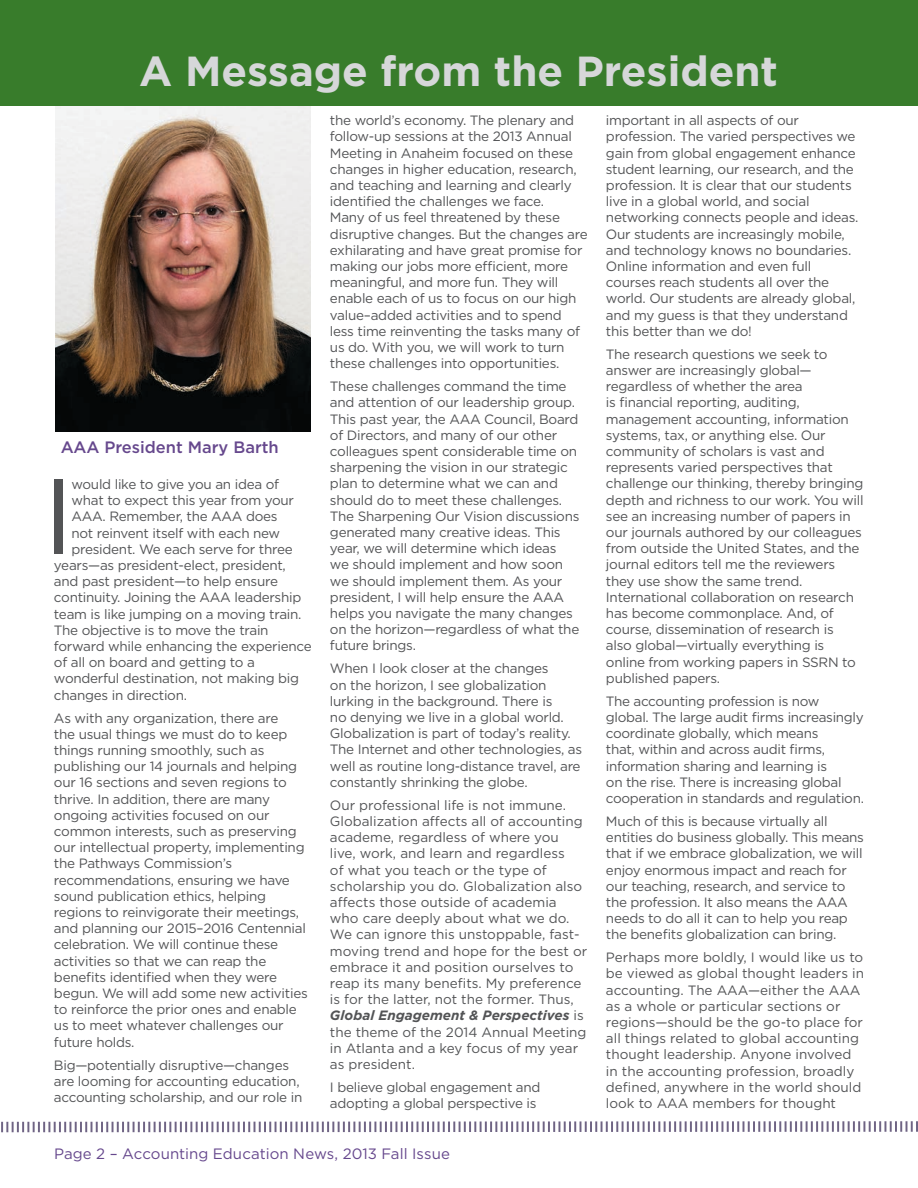
<style>
.page{position:relative;width:918px;height:1188px;background:#fff}
.page>*{position:absolute;margin:0;border:0;box-sizing:border-box;transform-origin:0 0}
.t1{font:106.05px "Gotham";color:#535456}
.t2{font:700 42px "Gotham";color:#d6d7d9}
.t3{font:500 16.5px "Gotham";color:#66488d}
.t4{font:15px "Gotham";color:#66488d}
.t5{font:13.5px/16.2px "Gotham";letter-spacing:-.02em;color:#535456}
.t6{font:13.5px/16.2px "Gotham";color:#535456}
.s1{font-weight:700;font-style:italic}
</style>
<div class="page">
<svg style="left:1px;top:1121px;width:917px;height:11px"></svg>
<img style="left:56px;top:106px;width:255px;height:325px">
<div style="left:0;top:0;width:918px;height:106px;background:#387c2b"></div>
<h2 class="t2" style="left:139px;top:44px;width:640px">A Message from the President</h2>
<p class="t3" style="left:61px;top:436px;width:220px">AAA President Mary Barth</p>
<h1 class="t1" style="left:43px;top:448px;width:32px">I</h1>
<p class="t5" style="left:71px;top:476px;width:209px">would like to give you an idea of</p>
<p class="t5" style="left:71px;top:492px;width:224px">what to expect this year from your</p>
<p class="t5" style="left:71px;top:508px;width:208px">AAA. Remember, the AAA does</p>
<p class="t5" style="left:71px;top:524px;width:210px">not reinvent itself with each new</p>
<p class="t5" style="left:71px;top:541px;width:223px">president. We each serve for three</p>
<p class="t5" style="left:54px;top:557px;width:233px">years—as president-elect, president,</p>
<p class="t5" style="left:54px;top:573px;width:226px">and past president—to help ensure</p>
<p class="t5" style="left:54px;top:589px;width:249px">continuity. Joining the AAA leadership</p>
<p class="t5" style="left:54px;top:605px;width:249px">team is like jumping on a moving train.</p>
<p class="t5" style="left:54px;top:622px;width:216px">The objective is to move the train</p>
<p class="t5" style="left:54px;top:638px;width:259px">forward while enhancing the experience</p>
<p class="t5" style="left:54px;top:654px;width:202px">of all on board and getting to a</p>
<p class="t5" style="left:54px;top:670px;width:247px">wonderful destination, not making big</p>
<p class="t5" style="left:54px;top:686px;width:135px">changes in direction.</p>
<p class="t5" style="left:54px;top:709px;width:255px">As with any organization, there are<br>the usual things we must do to keep things running smoothly, such as publishing our 14 journals and helping our 16 sections and seven regions to thrive. In addition, there are many ongoing activities focused on our common interests, such as preserving our intellectual property, implementing the Pathways Commission’s recommendations, ensuring we have sound publication ethics, helping regions to reinvigorate their meetings, and planning our 2015–2016 Centennial celebration. We will continue these activities so that we can reap the benefits identified when they were begun. We will add some new activities to reinforce the prior ones and enable us to meet whatever challenges our future holds.</p>
<p class="t5" style="left:54px;top:1056px;width:250px">Big—potentially disruptive—changes are looming for accounting education, accounting scholarship, and our role in</p>
<p class="t5" style="left:330px;top:112px;width:259px">the world’s economy. The plenary and follow-up sessions at the 2013 Annual Meeting in Anaheim focused on these changes in higher education, research, and teaching and learning and clearly identified the challenges we face.<br>Many of us feel threatened by these disruptive changes. But the changes are exhilarating and have great promise for making our jobs more efficient, more meaningful, and more fun. They will enable each of us to focus on our high value–added activities and to spend less time reinventing the tasks many of us do. With you, we will work to turn these challenges into opportunities.</p>
<p class="t5" style="left:330px;top:378px;width:251px">These challenges command the time and attention of our leadership group.<br>This past year, the AAA Council, Board of Directors, and many of our other colleagues spent considerable time on sharpening the vision in our strategic plan to determine what we can and should do to meet these challenges.<br>The Sharpening Our Vision discussions generated many creative ideas. This year, we will determine which ideas<br>we should implement and how soon we should implement them. As your president, I will help ensure the AAA helps you navigate the many changes on the horizon—regardless of what the future brings.</p>
<p class="t5" style="left:330px;top:660px;width:254px">When I look closer at the changes<br>on the horizon, I see globalization lurking in the background. There is<br>no denying we live in a global world.<br>Globalization is part of today’s reality.<br>The Internet and other technologies, as well as routine long-distance travel, are constantly shrinking the globe.</p>
<p class="t6" style="left:330px;top:797px;width:259px">Our professional life is not immune.<br>Globalization affects all of accounting academe, regardless of where you live, work, and learn and regardless<br>of what you teach or the type of scholarship you do. Globalization also affects those outside of academia who care deeply about what we do.<br>We can ignore this unstoppable, fast&shy;moving trend and hope for the best or embrace it and position ourselves to reap its many benefits. My preference is for the latter, not the former. Thus, <span class="s1">Global Engagement &amp; Perspectives</span> is the theme of the 2014 Annual Meeting in Atlanta and a key focus of my year as president.</p>
<p class="t5" style="left:330px;top:1079px;width:212px">I believe global engagement and adopting a global perspective is</p>
<p class="t4" style="left:54px;top:1145px;width:397px">Page 2 – Accounting Education News, 2013 Fall Issue</p>
<p class="t5" style="left:606px;top:112px;width:254px">important in all aspects of our profession. The varied perspectives we gain from global engagement enhance student learning, our research, and the profession. It is clear that our students live in a global world, and social networking connects people and ideas.<br>Our students are increasingly mobile, and technology knows no boundaries.<br>Online information and even full courses reach students all over the world. Our students are already global, and my guess is that they understand this better than we do!</p>
<p class="t5" style="left:606px;top:346px;width:259px">The research questions we seek to answer are increasingly global— regardless of whether the area<br>is financial reporting, auditing, management accounting, information systems, tax, or anything else. Our community of scholars is vast and represents varied perspectives that challenge our thinking, thereby bringing depth and richness to our work. You will see an increasing number of papers in our journals authored by our colleagues from outside the United States, and the journal editors tell me the reviewers they use show the same trend.<br>International collaboration on research has become commonplace. And, of course, dissemination of research is<br>also global—virtually everything is online from working papers in SSRN to published papers.</p>
<p class="t5" style="left:606px;top:693px;width:259px">The accounting profession is now global. The large audit firms increasingly coordinate globally, which means<br>that, within and across audit firms, information sharing and learning is<br>on the rise. There is increasing global cooperation in standards and regulation.</p>
<p class="t5" style="left:606px;top:813px;width:259px">Much of this is because virtually all entities do business globally. This means that if we embrace globalization, we will enjoy enormous impact and reach for our teaching, research, and service to the profession. It also means the AAA needs to do all it can to help you reap the benefits globalization can bring.</p>
<p class="t6" style="left:606px;top:949px;width:259px">Perhaps more boldly, I would like us to be viewed as global thought leaders in accounting. The AAA—either the AAA as a whole or particular sections or regions—should be the go-to place for all things related to global accounting thought leadership. Anyone involved in the accounting profession, broadly defined, anywhere in the world should look to AAA members for thought</p>
</div>
